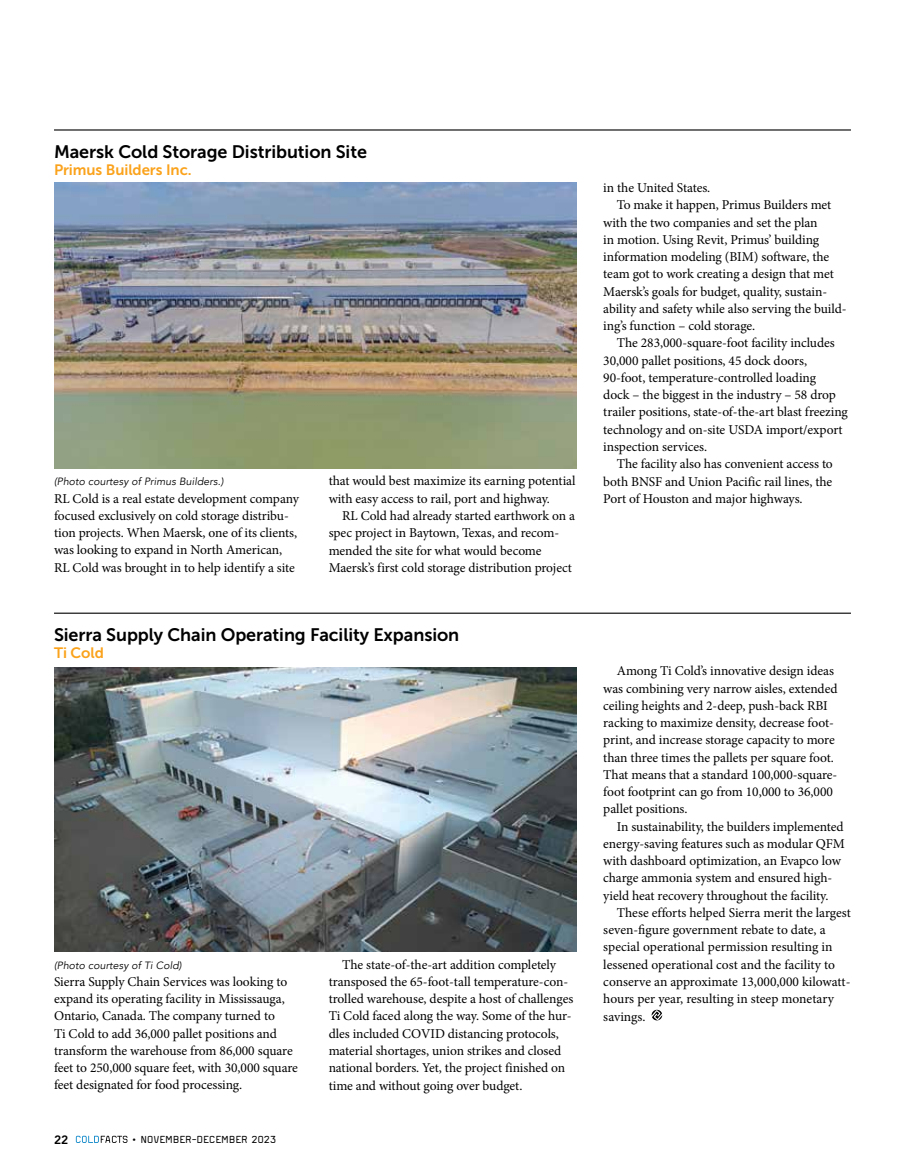
<style>
.page{position:relative;width:905px;height:1175px;background:#fff}
.page>*{position:absolute;margin:0;border:0;box-sizing:border-box;transform-origin:0 0}
.t1{font:18px "Museo Sans 700";letter-spacing:-.005em;color:#000}
.t2{font:15px "Museo Sans 700";letter-spacing:-.005em;color:#faa21b}
.t3{font:13.5px/17.2px "Minion Pro";letter-spacing:-.005em;color:#000}
.t4{font:12px "Magda Clean";letter-spacing:-.015em;color:#000}
.t5{font:800 12px "Avenir";color:#000}
.t6{font:italic 10.5px "Avenir";letter-spacing:.01em;color:#000}
</style>
<div class="page">
<hr style="left:54px;top:129px;width:797px;height:1px;background:#000">
<hr style="left:54px;top:612px;width:797px;height:1px;background:#000">
<svg style="left:651px;top:1009px;width:11px;height:11px"></svg>
<img style="left:54px;top:182px;width:522px;height:286px">
<img style="left:54px;top:667px;width:522px;height:284px">
<svg style="left:76px;top:1135px;width:51px;height:7px"></svg>
<h1 class="t1" style="left:54px;top:143px;width:314px">Maersk Cold Storage Distribution Site</h1>
<p class="t2" style="left:54px;top:163px;width:139px">Primus Builders Inc.</p>
<p class="t6" style="left:54px;top:477px;width:171px">(Photo courtesy of Primus Builders.)</p>
<p class="t3" style="left:54px;top:491px;width:246px">RL Cold is a real estate development company focused exclusively on cold storage distribu&shy;tion projects. When Maersk, one of its clients, was looking to expand in North American, RL Cold was brought in to help identify a site</p>
<p class="t3" style="left:328px;top:474px;width:248px">that would best maximize its earning potential with easy access to rail, port and highway.</p>
<p class="t3" style="left:328px;top:508px;width:248px;text-indent:14px">RL Cold had already started earthwork on a spec project in Baytown, Texas, and recom&shy;mended the site for what would become Maersk’s first cold storage distribution project</p>
<h1 class="t1" style="left:54px;top:626px;width:407px">Sierra Supply Chain Operating Facility Expansion</h1>
<p class="t2" style="left:54px;top:646px;width:51px">Ti Cold</p>
<p class="t6" style="left:54px;top:960px;width:129px">(Photo courtesy of Ti Cold)</p>
<p class="t3" style="left:54px;top:974px;width:245px">Sierra Supply Chain Services was looking to expand its operating facility in Mississauga, Ontario, Canada. The company turned to<br>Ti Cold to add 36,000 pallet positions and transform the warehouse from 86,000 square feet to 250,000 square feet, with 30,000 square feet designated for food processing.</p>
<p class="t5" style="left:54px;top:1132px;width:16px">22</p>
<p class="t4" style="left:132px;top:1132px;width:146px">• NOVEMBER-DECEMBER 2023</p>
<p class="t3" style="left:328px;top:957px;width:246px;text-indent:14px">The state-of-the-art addition completely transposed the 65-foot-tall temperature-con&shy;trolled warehouse, despite a host of challenges Ti Cold faced along the way. Some of the hur&shy;dles included COVID distancing protocols, material shortages, union strikes and closed national borders. Yet, the project finished on time and without going over budget.</p>
<p class="t3" style="left:603px;top:180px;width:108px">in the United States.</p>
<p class="t3" style="left:616px;top:198px;width:216px">To make it happen, Primus Builders met</p>
<p class="t3" style="left:603px;top:215px;width:216px">with the two companies and set the plan</p>
<p class="t3" style="left:603px;top:232px;width:217px">in motion. Using Revit, Primus’ building</p>
<p class="t3" style="left:603px;top:249px;width:227px">information modeling (BIM) software, the</p>
<p class="t3" style="left:603px;top:267px;width:232px">team got to work creating a design that met</p>
<p class="t3" style="left:603px;top:284px;width:225px">Maersk’s goals for budget, quality, sustain-</p>
<p class="t3" style="left:603px;top:301px;width:245px">ability and safety while also serving the build-</p>
<p class="t3" style="left:603px;top:318px;width:153px">ing’s function – cold storage.</p>
<p class="t3" style="left:616px;top:336px;width:219px">The 283,000-square-foot facility includes</p>
<p class="t3" style="left:603px;top:353px;width:205px">30,000 pallet positions, 45 dock doors,</p>
<p class="t3" style="left:603px;top:370px;width:214px">90-foot, temperature-controlled loading</p>
<p class="t3" style="left:603px;top:387px;width:234px">dock – the biggest in the industry – 58 drop</p>
<p class="t3" style="left:603px;top:405px;width:246px">trailer positions, state-of-the-art blast freezing</p>
<p class="t3" style="left:603px;top:422px;width:241px">technology and on-site USDA import/export</p>
<p class="t3" style="left:603px;top:439px;width:105px">inspection services.</p>
<p class="t3" style="left:616px;top:456px;width:217px">The facility also has convenient access to</p>
<p class="t3" style="left:603px;top:474px;width:230px">both BNSF and Union Pacific rail lines, the</p>
<p class="t3" style="left:603px;top:491px;width:201px">Port of Houston and major highways.</p>
<p class="t3" style="left:603px;top:663px;width:236px;text-indent:14px">Among Ti Cold’s innovative design ideas was combining very narrow aisles, extended ceiling heights and 2-deep, push-back RBI racking to maximize density, decrease foot&shy;print, and increase storage capacity to more than three times the pallets per square foot.<br>That means that a standard 100,000-square&shy;foot footprint can go from 10,000 to 36,000 pallet positions.</p>
<p class="t3" style="left:603px;top:819px;width:243px;text-indent:14px">In sustainability, the builders implemented energy-saving features such as modular QFM with dashboard optimization, an Evapco low charge ammonia system and ensured high&shy;yield heat recovery throughout the facility.</p>
<p class="t3" style="left:603px;top:905px;width:249px;text-indent:14px">These efforts helped Sierra merit the largest seven-figure government rebate to date, a special operational permission resulting in lessened operational cost and the facility to conserve an approximate 13,000,000 kilowatt&shy;hours per year, resulting in steep monetary savings.</p>
</div>
